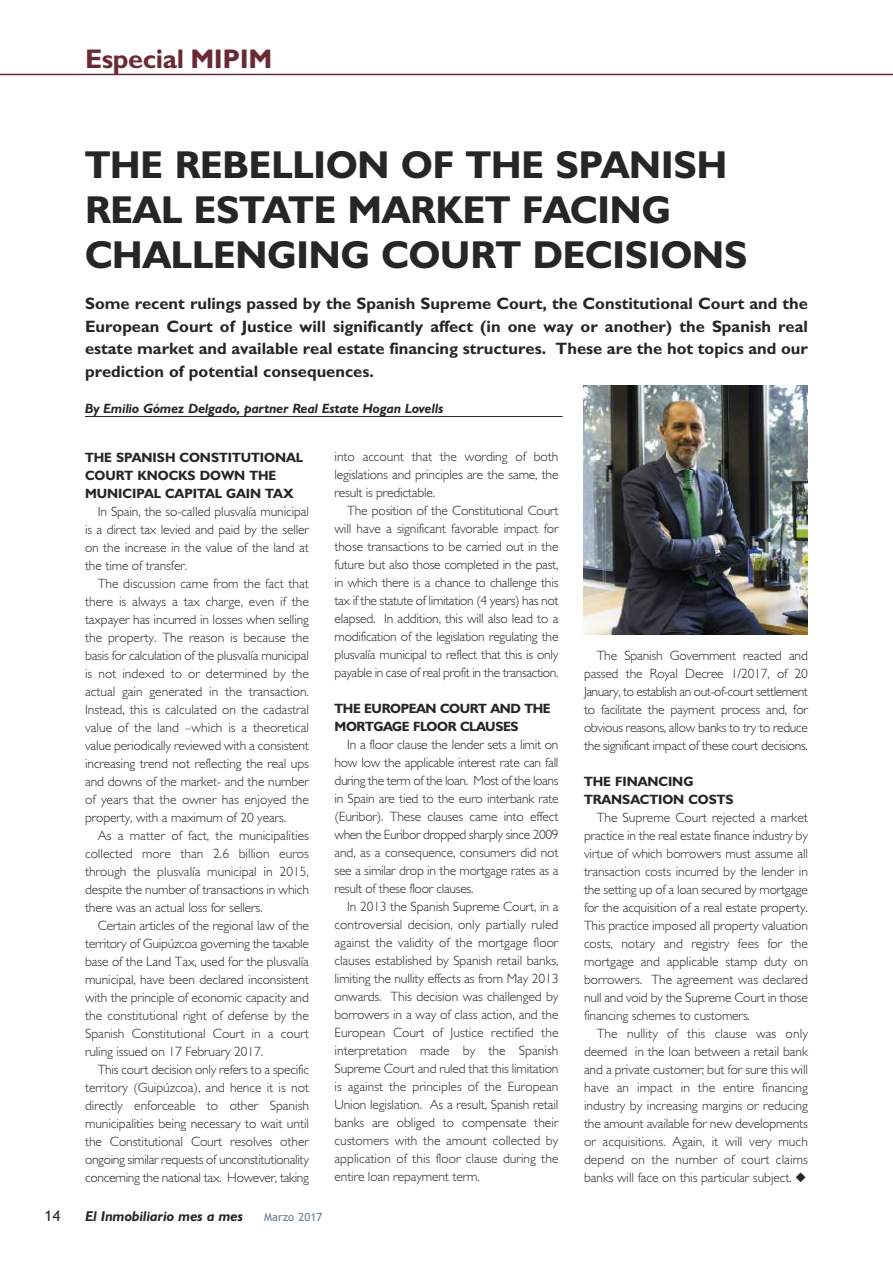
<style>
.page{position:relative;width:893px;height:1263px;background:#fff}
.page>*{position:absolute;margin:0;border:0;box-sizing:border-box;transform-origin:0 0}
.t1{font:700 39px/45px "Humanist 521 BT";color:#272526}
.t2{font:700 27px "Gill Sans";letter-spacing:-.015em;color:#6a2a34}
.t3{font:700 16.5px/22.5px "Gill Sans";color:#272526;text-align:justify}
.t4{font:15px "Trebuchet MS";color:#272526}
.t5{font:italic 700 14.25px "Humanist 521 BT";color:#272526}
.t6{font:300 13.5px/18px "Gill Sans";letter-spacing:-.01em;color:#272526;text-align:justify}
.t7{font:700 13.5px/18px "Humanist 521 BT";color:#272526}
.t8{font:italic 700 13.5px "Humanist 521 BT";color:#272526}
.t9{font:700 13.5px/18px "Humanist 521 BT";letter-spacing:-.025em;color:#272526}
.t10{font:11.25px "Trebuchet MS";letter-spacing:.015em;color:#677d90}
</style>
<div class="page">
<hr style="left:0;top:74px;width:893px;height:1px;background:#6a2a34">
<hr style="left:85px;top:416px;width:478px;height:1px;background:#272526">
<img style="left:584px;top:386px;width:224px;height:248px">
<h2 class="t2" style="left:85px;top:43px;width:189px">Especial MIPIM</h2>
<h1 class="t1" style="left:85px;top:142px;width:664px">THE REBELLION OF THE SPANISH<br>REAL ESTATE MARKET FACING<br>CHALLENGING COURT DECISIONS</h1>
<p class="t3" style="left:85px;top:292px;width:724px">Some recent rulings passed by the Spanish Supreme Court, the Constitutional Court and the European Court of Justice will significantly affect (in one way or another) the Spanish real estate market and available real estate financing structures. These are the hot topics and our prediction of potential consequences.</p>
<p class="t8" style="left:85px;top:400px;width:360px">By Emilio Gómez Delgado, partner Real Estate Hogan Lovells</p>
<p class="t7" style="left:85px;top:448px;width:220px">THE SPANISH CONSTITUTIONAL<br>COURT KNOCKS DOWN THE<br>MUNICIPAL CAPITAL GAIN TAX</p>
<p class="t6" style="left:85px;top:502px;width:225px;text-indent:13px">In Spain, the so-called plusvalía municipal is a direct tax levied and paid by the seller on the increase in the value of the land at the time of transfer.</p>
<p class="t6" style="left:85px;top:574px;width:225px;text-indent:13px">The discussion came from the fact that there is always a tax charge, even if the taxpayer has incurred in losses when selling the property. The reason is because the basis for calculation of the plusvalía municipal is not indexed to or determined by the actual gain generated in the transaction.<br>Instead, this is calculated on the cadastral value of the land –which is a theoretical value periodically reviewed with a consistent increasing trend not reflecting the real ups and downs of the market- and the number of years that the owner has enjoyed the property, with a maximum of 20 years.</p>
<p class="t6" style="left:85px;top:826px;width:225px;text-indent:13px">As a matter of fact, the municipalities collected more than 2.6 billion euros through the plusvalía municipal in 2015, despite the number of transactions in which there was an actual loss for sellers.</p>
<p class="t6" style="left:85px;top:916px;width:225px;text-indent:13px">Certain articles of the regional law of the territory of Guipúzcoa governing the taxable base of the Land Tax, used for the plusvalía municipal, have been declared inconsistent with the principle of economic capacity and the constitutional right of defense by the Spanish Constitutional Court in a court ruling issued on 17 February 2017.</p>
<p class="t6" style="left:85px;top:1060px;width:225px;text-indent:13px">This court decision only refers to a specific territory (Guipúzcoa), and hence it is not directly enforceable to other Spanish municipalities being necessary to wait until the Constitutional Court resolves other ongoing similar requests of unconstitutionality concerning the national tax. However, taking</p>
<p class="t4" style="left:45px;top:1207px;width:17px">14</p>
<p class="t5" style="left:85px;top:1207px;width:159px">El Inmobiliario mes a mes</p>
<p class="t10" style="left:264px;top:1210px;width:60px">Marzo 2017</p>
<p class="t6" style="left:335px;top:447px;width:225px">into account that the wording of both legislations and principles are the same, the result is predictable.</p>
<p class="t6" style="left:335px;top:501px;width:225px;text-indent:13px">The position of the Constitutional Court will have a significant favorable impact for those transactions to be carried out in the future but also those completed in the past, in which there is a chance to challenge this tax if the statute of limitation (4 years) has not elapsed. In addition, this will also lead to a modification of the legislation regulating the plusvalía municipal to reflect that this is only payable in case of real profit in the transaction.</p>
<p class="t9" style="left:335px;top:699px;width:218px">THE EUROPEAN COURT AND THE<br>MORTGAGE FLOOR CLAUSES</p>
<p class="t6" style="left:335px;top:735px;width:225px;text-indent:13px">In a floor clause the lender sets a limit on how low the applicable interest rate can fall during the term of the loan. Most of the loans in Spain are tied to the euro interbank rate (Euribor). These clauses came into effect when the Euribor dropped sharply since 2009 and, as a consequence, consumers did not see a similar drop in the mortgage rates as a result of these floor clauses.</p>
<p class="t6" style="left:334px;top:897px;width:225px;text-indent:13px">In 2013 the Spanish Supreme Court, in a controversial decision, only partially ruled against the validity of the mortgage floor clauses established by Spanish retail banks, limiting the nullity effects as from May 2013 onwards. This decision was challenged by borrowers in a way of class action, and the European Court of Justice rectified the interpretation made by the Spanish Supreme Court and ruled that this limitation is against the principles of the European Union legislation. As a result, Spanish retail banks are obliged to compensate their customers with the amount collected by application of this floor clause during the entire loan repayment term.</p>
<p class="t6" style="left:584px;top:646px;width:225px;text-indent:13px">The Spanish Government reacted and passed the Royal Decree 1/2017, of 20<br>January, to establish an out-of-court settlement to facilitate the payment process and, for obvious reasons, allow banks to try to reduce the significant impact of these court decisions.</p>
<p class="t7" style="left:584px;top:772px;width:151px">THE FINANCING<br>TRANSACTION COSTS</p>
<p class="t6" style="left:584px;top:808px;width:225px;text-indent:13px">The Supreme Court rejected a market practice in the real estate finance industry by virtue of which borrowers must assume all transaction costs incurred by the lender in the setting up of a loan secured by mortgage for the acquisition of a real estate property.<br>This practice imposed all property valuation costs, notary and registry fees for the mortgage and applicable stamp duty on borrowers. The agreement was declared null and void by the Supreme Court in those financing schemes to customers.</p>
<p class="t6" style="left:584px;top:1024px;width:225px;text-indent:13px">The nullity of this clause was only deemed in the loan between a retail bank and a private customer; but for sure this will have an impact in the entire financing industry by increasing margins or reducing the amount available for new developments or acquisitions. Again, it will very much depend on the number of court claims banks will face on this particular subject. ◆</p>
</div>
